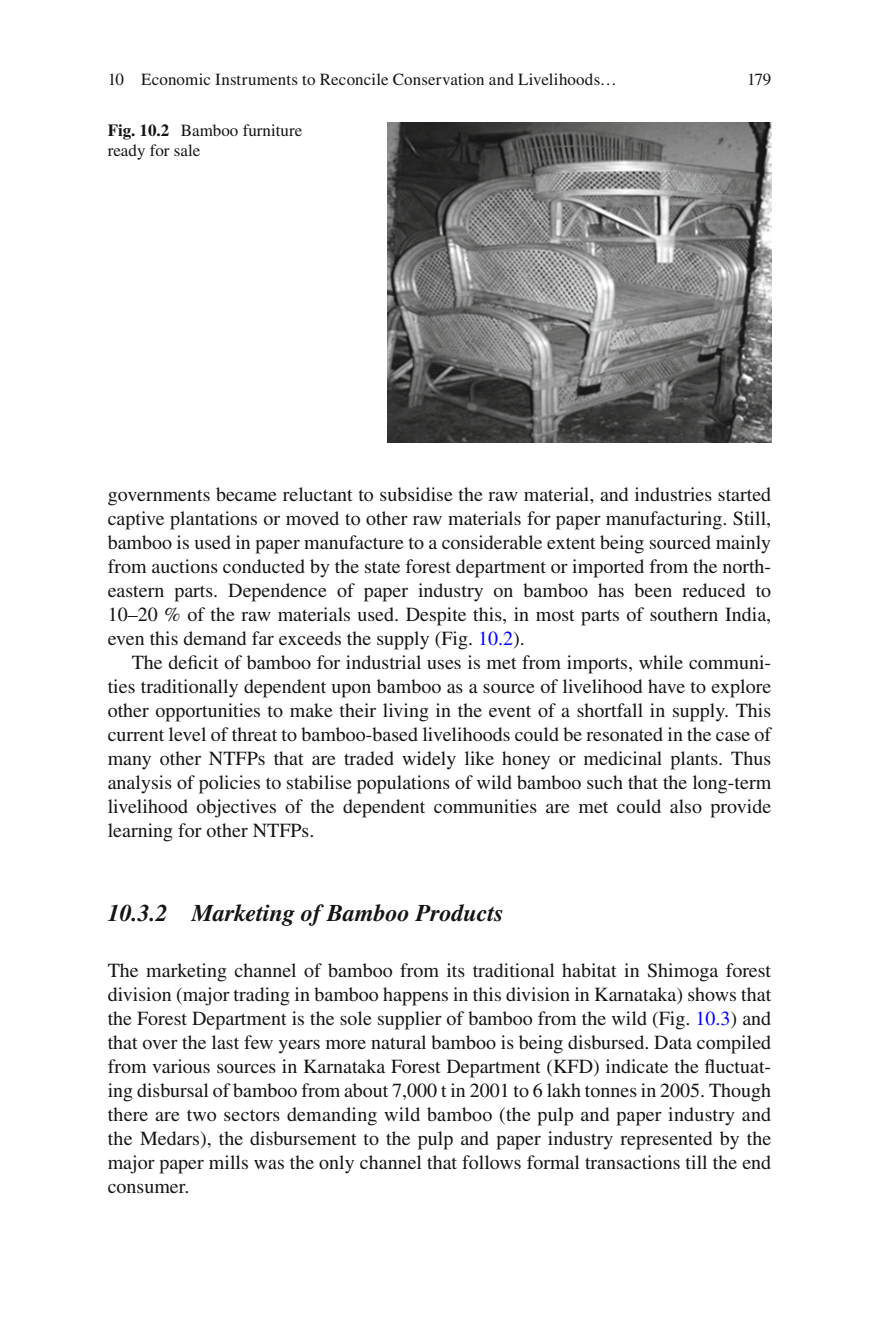
<style>
.page{position:relative;width:879px;height:1333px;background:#fff}
.page>*{position:absolute;margin:0;border:0;box-sizing:border-box;transform-origin:0 0}
.t1{font:italic 700 24px "Times";color:#131413}
.t2{font:20px/24px "Times";color:#131413;text-align:justify}
.t3{font:17px/20px "Times";color:#131413}
.s1{font-weight:700}
.s2{color:#00f}
</style>
<div class="page">
<img style="left:387px;top:122px;width:384px;height:320px">
<p class="t3" style="left:108px;top:71px;width:511px">10 Economic Instruments to Reconcile Conservation and Livelihoods…</p>
<p class="t3" style="left:108px;top:121px;width:196px"><span class="s1">Fig. 10.2</span> Bamboo furniture ready for sale</p>
<p class="t3" style="left:747px;top:71px;width:26px">179</p>
<p class="t2" style="left:108px;top:484px;width:665px">governments became reluctant to subsidise the raw material, and industries started captive plantations or moved to other raw materials for paper manufacturing. Still, bamboo is used in paper manufacture to a considerable extent being sourced mainly from auctions conducted by the state forest department or imported from the north&shy;eastern parts. Dependence of paper industry on bamboo has been reduced to 10–20 % of the raw materials used. Despite this, in most parts of southern India, even this demand far exceeds the supply (Fig. <span class="s2">10.2</span> ).</p>
<p class="t2" style="left:108px;top:652px;width:665px;text-indent:24px">The deficit of bamboo for industrial uses is met from imports, while communi&shy;ties traditionally dependent upon bamboo as a source of livelihood have to explore other opportunities to make their living in the event of a shortfall in supply. This current level of threat to bamboo-based livelihoods could be resonated in the case of many other NTFPs that are traded widely like honey or medicinal plants. Thus analysis of policies to stabilise populations of wild bamboo such that the long-term livelihood objectives of the dependent communities are met could also provide learning for other NTFPs.</p>
<p class="t1" style="left:108px;top:904px;width:397px">10.3.2 Marketing of Bamboo Products</p>
<p class="t2" style="left:108px;top:960px;width:665px">The marketing channel of bamboo from its traditional habitat in Shimoga forest division (major trading in bamboo happens in this division in Karnataka) shows that the Forest Department is the sole supplier of bamboo from the wild (Fig. <span class="s2">10.3</span> ) and that over the last few years more natural bamboo is being disbursed. Data compiled from various sources in Karnataka Forest Department (KFD) indicate the fluctuat&shy;ing disbursal of bamboo from about 7,000 t in 2001 to 6 lakh tonnes in 2005. Though there are two sectors demanding wild bamboo (the pulp and paper industry and the Medars), the disbursement to the pulp and paper industry represented by the major paper mills was the only channel that follows formal transactions till the end consumer.</p>
</div>
